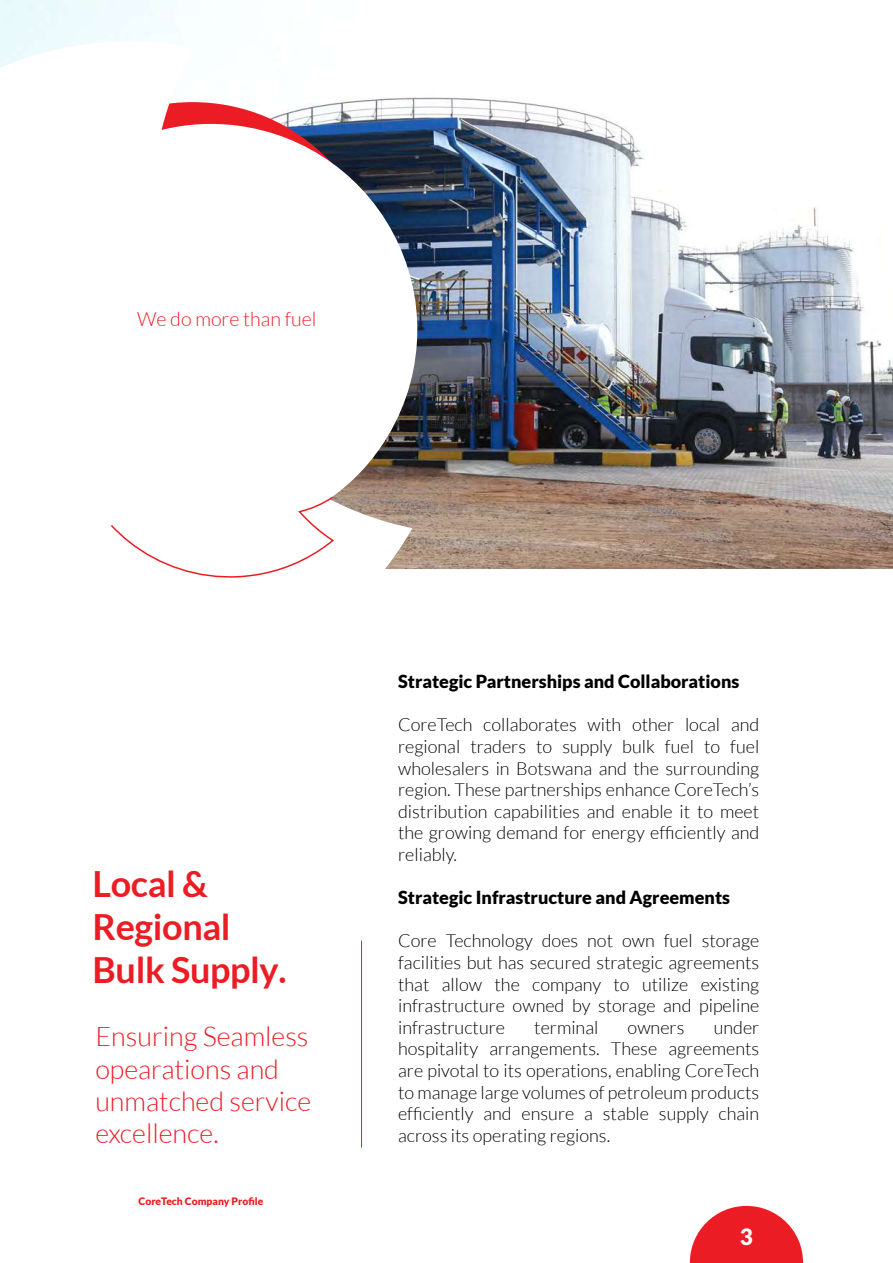
<style>
.page{position:relative;width:893px;height:1263px;background:#fff}
.page>*{position:absolute;margin:0;border:0;box-sizing:border-box;transform-origin:0 0}
.t1{font:700 36px/43.2px "Lato";letter-spacing:-.01em;color:#ec1c24}
.t2{font:300 27px/32.4px "Lato";color:#ec1c24}
.t3{font:900 22.35px "Lato";color:#fff}
.t4{font:300 19.65px "Lato";color:#ec1c24}
.t5{font:300 18px/21.6px "Lato";color:#000;text-align:justify}
.t6{font:900 18px "Lato";color:#000}
.t7{font:900 10.35px "Lato";color:#ec1c24}
</style>
<div class="page">
<img style="left:0;top:0;width:893px;height:568px">
<svg style="left:0;top:37px;width:419px;height:532px"></svg>
<svg style="left:109px;top:495px;width:226px;height:83px"></svg>
<svg style="left:690px;top:1206px;width:113px;height:57px"></svg>
<p class="t4" style="left:137px;top:308px;width:181px">We do more than fuel</p>
<h1 class="t1" style="left:93px;top:862px;width:195px">Local &amp;<br>Regional<br>Bulk Supply.</h1>
<h2 class="t2" style="left:95px;top:1020px;width:217px">Ensuring Seamless opearations and unmatched service excellence.</h2>
<p class="t7" style="left:139px;top:1195px;width:126px">CoreTech Company Profile</p>
<p class="t6" style="left:398px;top:671px;width:343px">Strategic Partnerships and Collaborations</p>
<p class="t5" style="left:398px;top:714px;width:363px">CoreTech collaborates with other local and regional traders to supply bulk fuel to fuel wholesalers in Botswana and the surrounding region. These partnerships enhance CoreTech’s distribution capabilities and enable it to meet the growing demand for energy efficiently and reliably.</p>
<p class="t6" style="left:398px;top:887px;width:334px">Strategic Infrastructure and Agreements</p>
<p class="t5" style="left:398px;top:930px;width:363px">Core Technology does not own fuel storage facilities but has secured strategic agreements that allow the company to utilize existing infrastructure owned by storage and pipeline infrastructure</p>
<p class="t5" style="left:398px;top:1016px;width:363px;text-indent:316px">under hospitality arrangements. These agreements are pivotal to its operations, enabling CoreTech to manage large volumes of petroleum products efficiently and ensure a stable supply chain across its operating regions.</p>
<p class="t5" style="left:534px;top:1016px;width:66px">terminal</p>
<p class="t5" style="left:628px;top:1016px;width:58px">owners</p>
<p class="t3" style="left:740px;top:1224px;width:14px">3</p>
</div>
